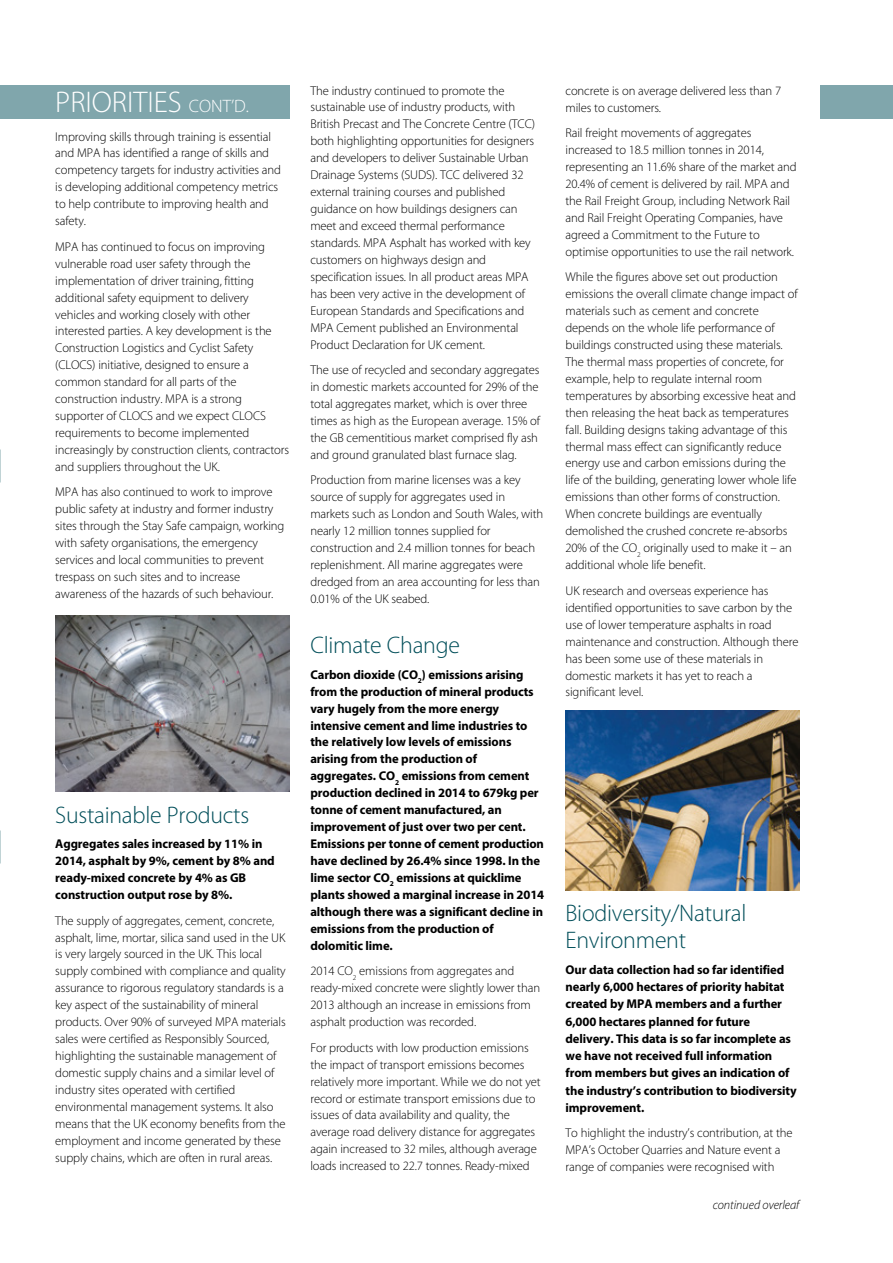
<style>
.page{position:relative;width:893px;height:1263px;background:#fff}
.page>*{position:absolute;margin:0;border:0;box-sizing:border-box;transform-origin:0 0}
.t1{font:30px "D Myriad Lt";color:#fff}
.t2{font:300 24px/27px "Myriad Pro";letter-spacing:-.01em;color:#004e59}
.t3{font:12.75px/17px "D Myriad Lt";letter-spacing:-.01em;color:#000}
.t4{font:700 12.75px/17px "Myriad Pro";letter-spacing:-.01em;color:#000}
.t5{font:12.75px "D Myriad Lt It";letter-spacing:-.005em;color:#000}
.s1{font-size:18px}
</style>
<div class="page">
<div style="left:0;top:85px;width:289px;height:33px;background:#80a6ac"></div>
<div style="left:821px;top:85px;width:72px;height:33px;background:#80a6ac"></div>
<img style="left:55px;top:615px;width:234px;height:177px">
<img style="left:566px;top:710px;width:233px;height:180px">
<h1 class="t1" style="left:55px;top:87px;width:195px">PRIORITIES <span class="s1">CONT’D.</span></h1>
<p class="t3" style="left:55px;top:128px;width:227px">Improving skills through training is essential and MPA has identified a range of skills and competency targets for industry activities and is developing additional competency metrics to help contribute to improving health and safety.</p>
<p class="t3" style="left:55px;top:239px;width:235px">MPA has continued to focus on improving vulnerable road user safety through the implementation of driver training, fitting additional safety equipment to delivery vehicles and working closely with other interested parties. A key development is the Construction Logistics and Cyclist Safety (CLOCS) initiative, designed to ensure a common standard for all parts of the construction industry. MPA is a strong supporter of CLOCS and we expect CLOCS requirements to become implemented increasingly by construction clients, contractors and suppliers throughout the UK.</p>
<p class="t3" style="left:55px;top:484px;width:231px">MPA has also continued to work to improve public safety at industry and former industry sites through the Stay Safe campaign, working with safety organisations, the emergency services and local communities to prevent trespass on such sites and to increase awareness of the hazards of such behaviour.</p>
<h2 class="t2" style="left:55px;top:802px;width:195px">Sustainable Products</h2>
<p class="t4" style="left:55px;top:835px;width:221px">Aggregates sales increased by 11% in 2014, asphalt by 9%, cement by 8% and ready-mixed concrete by 4% as GB construction output rose by 8%.</p>
<p class="t3" style="left:55px;top:912px;width:232px">The supply of aggregates, cement, concrete, asphalt, lime, mortar, silica sand used in the UK is very largely sourced in the UK. This local supply combined with compliance and quality assurance to rigorous regulatory standards is a key aspect of the sustainability of mineral products. Over 90% of surveyed MPA materials sales were certified as Responsibly Sourced, highlighting the sustainable management of domestic supply chains and a similar level of industry sites operated with certified environmental management systems. It also means that the UK economy benefits from the employment and income generated by these supply chains, which are often in rural areas.</p>
<p class="t3" style="left:310px;top:82px;width:226px">The industry continued to promote the sustainable use of industry products, with British Precast and The Concrete Centre (TCC) both highlighting opportunities for designers and developers to deliver Sustainable Urban Drainage Systems (SUDS). TCC delivered 32 external training courses and published guidance on how buildings designers can meet and exceed thermal performance standards. MPA Asphalt has worked with key customers on highways design and specification issues. In all product areas MPA has been very active in the development of European Standards and Specifications and MPA Cement published an Environmental Product Declaration for UK cement.</p>
<p class="t3" style="left:310px;top:362px;width:231px">The use of recycled and secondary aggregates in domestic markets accounted for 29% of the total aggregates market, which is over three times as high as the European average. 15% of the GB cementitious market comprised fly ash and ground granulated blast furnace slag.</p>
<p class="t3" style="left:310px;top:472px;width:234px">Production from marine licenses was a key source of supply for aggregates used in markets such as London and South Wales, with nearly 12 million tonnes supplied for construction and 2.4 million tonnes for beach replenishment. All marine aggregates were dredged from an area accounting for less than 0.01% of the UK seabed.</p>
<h2 class="t2" style="left:310px;top:632px;width:151px">Climate Change</h2>
<p class="t4" style="left:310px;top:665px;width:235px">Carbon dioxide (CO<sub>2</sub>) emissions arising from the production of mineral products vary hugely from the more energy intensive cement and lime industries to the relatively low levels of emissions arising from the production of aggregates. CO<sub>2</sub> emissions from cement production declined in 2014 to 679kg per tonne of cement manufactured, an improvement of just over two per cent.<br>Emissions per tonne of cement production have declined by 26.4% since 1998. In the lime sector CO<sub>2</sub> emissions at quicklime plants showed a marginal increase in 2014 although there was a significant decline in emissions from the production of dolomitic lime.</p>
<p class="t3" style="left:310px;top:963px;width:231px">2014 CO<sub>2</sub> emissions from aggregates and ready-mixed concrete were slightly lower than 2013 although an increase in emissions from asphalt production was recorded.</p>
<p class="t3" style="left:310px;top:1039px;width:232px">For products with low production emissions the impact of transport emissions becomes relatively more important. While we do not yet record or estimate transport emissions due to issues of data availability and quality, the average road delivery distance for aggregates again increased to 32 miles, although average loads increased to 22.7 tonnes. Ready-mixed</p>
<p class="t3" style="left:566px;top:82px;width:217px">concrete is on average delivered less than 7 miles to customers.</p>
<p class="t3" style="left:566px;top:125px;width:233px">Rail freight movements of aggregates increased to 18.5 million tonnes in 2014, representing an 11.6% share of the market and 20.4% of cement is delivered by rail. MPA and the Rail Freight Group, including Network Rail and Rail Freight Operating Companies, have agreed a Commitment to the Future to optimise opportunities to use the rail network.</p>
<p class="t3" style="left:566px;top:269px;width:234px">While the figures above set out production emissions the overall climate change impact of materials such as cement and concrete depends on the whole life performance of buildings constructed using these materials.<br>The thermal mass properties of concrete, for example, help to regulate internal room temperatures by absorbing excessive heat and then releasing the heat back as temperatures fall. Building designs taking advantage of this thermal mass effect can significantly reduce energy use and carbon emissions during the life of the building, generating lower whole life emissions than other forms of construction.<br>When concrete buildings are eventually demolished the crushed concrete re-absorbs 20% of the CO<sub>2</sub> originally used to make it – an additional whole life benefit.</p>
<p class="t3" style="left:566px;top:583px;width:234px">UK research and overseas experience has identified opportunities to save carbon by the use of lower temperature asphalts in road maintenance and construction. Although there has been some use of these materials in domestic markets it has yet to reach a significant level.</p>
<h2 class="t2" style="left:566px;top:900px;width:182px">Biodiversity/Natural<br>Environment</h2>
<p class="t4" style="left:566px;top:960px;width:233px">Our data collection had so far identified nearly 6,000 hectares of priority habitat created by MPA members and a further 6,000 hectares planned for future delivery. This data is so far incomplete as we have not received full information from members but gives an indication of the industry’s contribution to biodiversity improvement.</p>
<p class="t3" style="left:566px;top:1125px;width:228px">To highlight the industry’s contribution, at the<br>MPA’s October Quarries and Nature event a range of companies were recognised with</p>
<p class="t5" style="left:713px;top:1198px;width:88px">continued overleaf</p>
</div>
